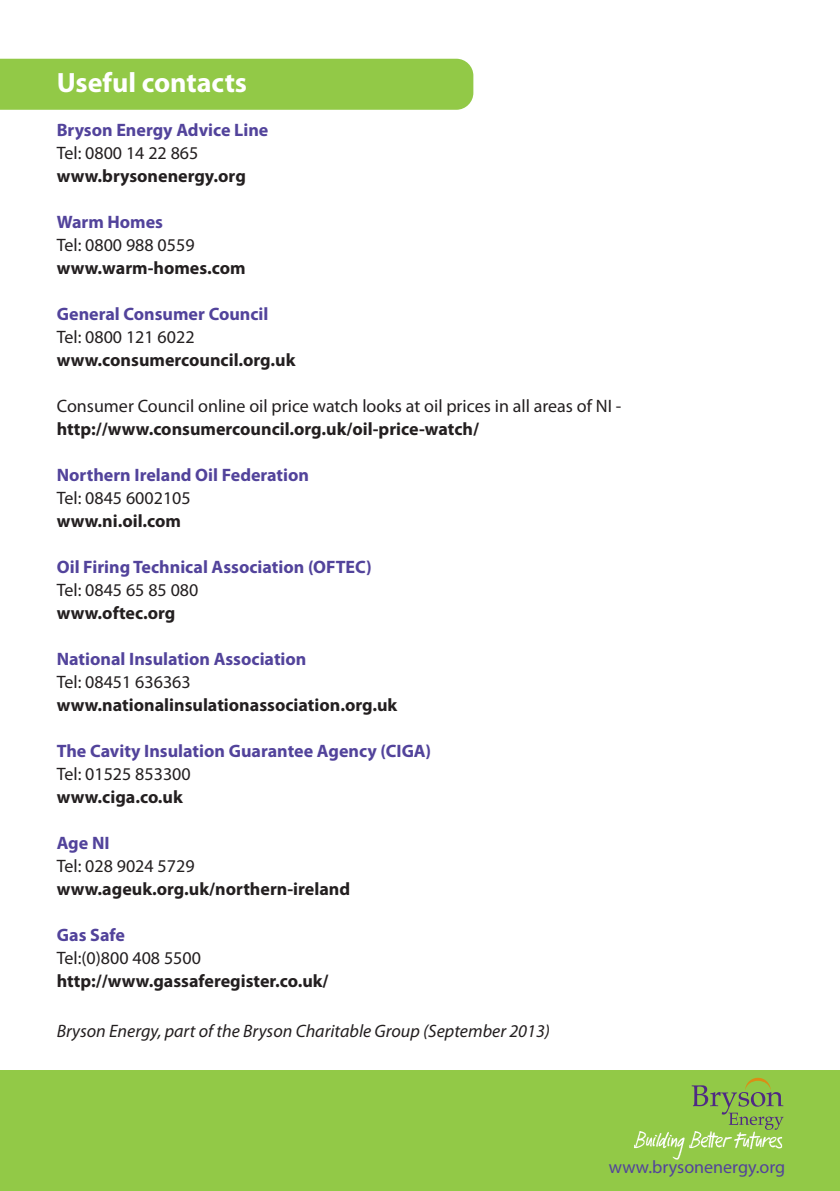
<style>
.page{position:relative;width:840px;height:1191px;background:#fff}
.page>*{position:absolute;margin:0;border:0;box-sizing:border-box;transform-origin:0 0}
.t1{font:700 28px "Myriad Pro";color:#fff}
.t2{font:700 18px "Myriad Pro";color:#231f20}
.t3{font:18px "Myriad Pro";color:#231f20}
.t4{font:700 18px "Myriad Pro";color:#52439b}
.t5{font:italic 18px "Myriad Pro";color:#231f20}
.t6{font:18px "Myriad Pro";color:#52439b}
</style>
<div class="page">
<div style="left:0;top:1071px;width:839px;height:120px;background:#92c947"></div>
<div style="left:1px;top:59px;width:472px;height:51px;background:#92c947"></div>
<svg style="left:691px;top:1077px;width:92px;height:52px"></svg>
<img style="left:634px;top:1131px;width:147px;height:28px">
<h1 class="t1" style="left:57px;top:72px;width:192px">Useful contacts</h1>
<p class="t4" style="left:57px;top:123px;width:213px">Bryson Energy Advice Line</p>
<p class="t3" style="left:57px;top:146px;width:143px">Tel: 0800 14 22 865</p>
<p class="t2" style="left:57px;top:169px;width:190px">www.brysonenergy.org</p>
<p class="t4" style="left:57px;top:215px;width:108px">Warm Homes</p>
<p class="t3" style="left:57px;top:238px;width:139px">Tel: 0800 988 0559</p>
<p class="t2" style="left:57px;top:261px;width:190px">www.warm-homes.com</p>
<p class="t4" style="left:57px;top:307px;width:213px">General Consumer Council</p>
<p class="t3" style="left:57px;top:330px;width:139px">Tel: 0800 121 6022</p>
<p class="t2" style="left:57px;top:353px;width:240px">www.consumercouncil.org.uk</p>
<p class="t3" style="left:57px;top:399px;width:566px">Consumer Council online oil price watch looks at oil prices in all areas of NI -</p>
<p class="t2" style="left:57px;top:422px;width:423px">http://www.consumercouncil.org.uk/oil-price-watch/</p>
<p class="t4" style="left:57px;top:468px;width:254px">Northern Ireland Oil Federation</p>
<p class="t3" style="left:57px;top:491px;width:135px">Tel: 0845 6002105</p>
<p class="t2" style="left:57px;top:514px;width:126px">www.ni.oil.com</p>
<p class="t4" style="left:57px;top:560px;width:316px">Oil Firing Technical Association (OFTEC)</p>
<p class="t3" style="left:57px;top:583px;width:143px">Tel: 0845 65 85 080</p>
<p class="t2" style="left:57px;top:606px;width:120px">www.oftec.org</p>
<p class="t4" style="left:57px;top:652px;width:251px">National Insulation Association</p>
<p class="t3" style="left:57px;top:675px;width:135px">Tel: 08451 636363</p>
<p class="t2" style="left:57px;top:698px;width:342px">www.nationalinsulationassociation.org.uk</p>
<p class="t4" style="left:57px;top:744px;width:375px">The Cavity Insulation Guarantee Agency (CIGA)</p>
<p class="t3" style="left:57px;top:767px;width:135px">Tel: 01525 853300</p>
<p class="t2" style="left:57px;top:790px;width:127px">www.ciga.co.uk</p>
<p class="t4" style="left:57px;top:836px;width:54px">Age NI</p>
<p class="t3" style="left:57px;top:859px;width:139px">Tel: 028 9024 5729</p>
<p class="t2" style="left:57px;top:882px;width:295px">www.ageuk.org.uk/northern-ireland</p>
<p class="t4" style="left:57px;top:928px;width:70px">Gas Safe</p>
<p class="t3" style="left:57px;top:951px;width:146px">Tel:(0)800 408 5500</p>
<p class="t2" style="left:57px;top:974px;width:273px">http://www.gassaferegister.co.uk/</p>
<p class="t5" style="left:57px;top:1024px;width:494px">Bryson Energy, part of the Bryson Charitable Group (September 2013)</p>
<p class="t6" style="left:608px;top:1160px;width:178px">www.brysonenergy.org</p>
</div>
